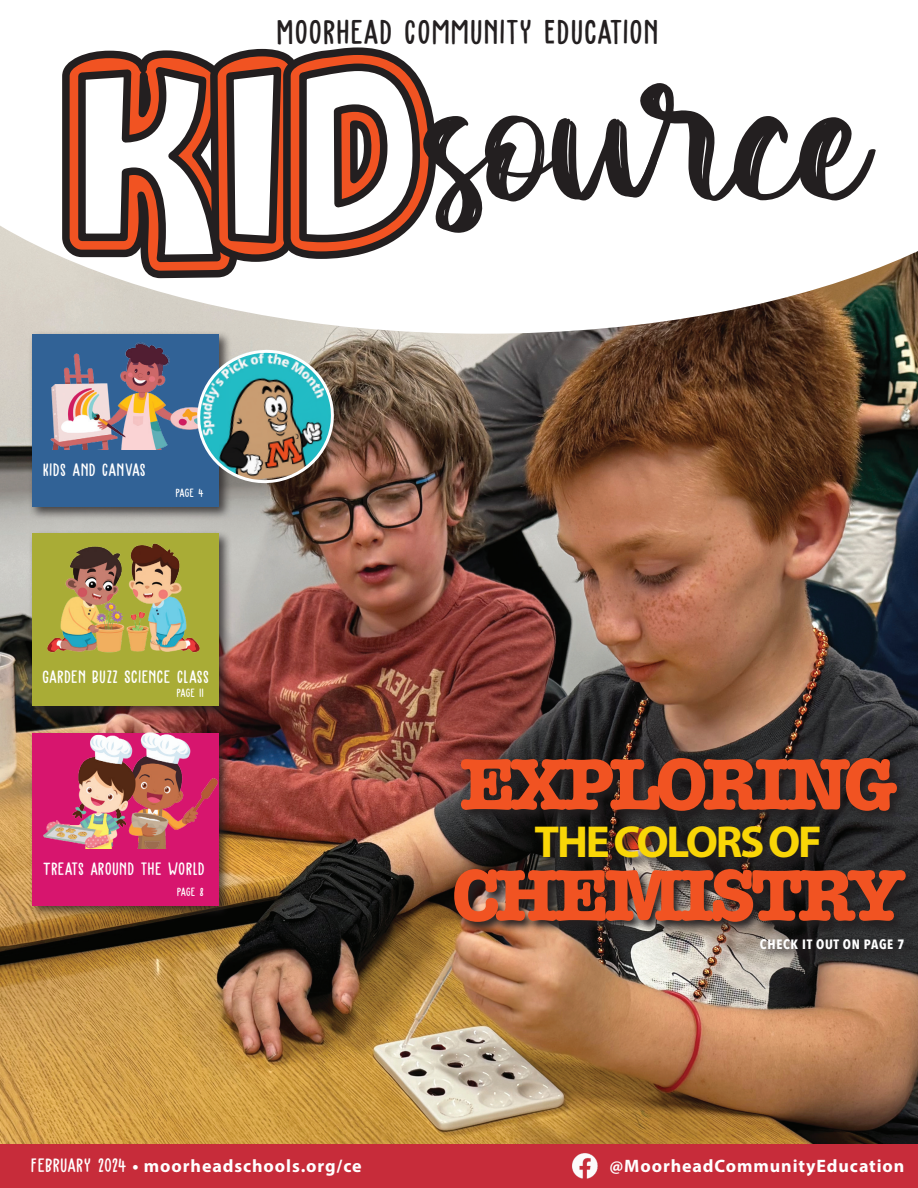
<style>
.page{position:relative;width:918px;height:1188px;background:#fff}
.page>*{position:absolute;margin:0;border:0;box-sizing:border-box;transform-origin:0 0}
.t1{font:207px "Shakies";color:#231f20}
.t2{font:700 75px "American Typewriter";letter-spacing:-.07em;color:#f15322}
.t3{font:700 45px "Myriad Pro";letter-spacing:-.05em;color:#f9d607}
.t4{font:34.5px "Bearskin";letter-spacing:.05em;color:#231f20}
.t5{font:700 18px "Myriad Pro";letter-spacing:.05em;color:#fff}
.t6{font:18px "Bearskin";letter-spacing:.035em;color:#fff}
.t7{font:700 13.5px "Avenir Next Condensed";letter-spacing:.05em;color:#fff}
.t8{font:12px "Bearskin";letter-spacing:.005em;color:#fff}
.s1{font-family:"Cheri Liney";font-size:247.5px;color:#f15322}
.s2{font-family:"Bearskin";font-weight:400;font-size:19.5px}
</style>
<div class="page">
<img style="left:0;top:334px;width:918px;height:811px">
<div style="left:0;top:1145px;width:918px;height:43px;background:#c72c3a"></div>
<svg style="left:0;top:226px;width:918px;height:108px"></svg>
<svg style="left:72px;top:226px;width:348px;height:36px"></svg>
<div style="left:451px;top:755px;width:467px;height:180px;background:#231f20;opacity:.98"></div>
<div style="left:758px;top:937px;width:157px;height:24px;background:#231f20;opacity:.98"></div>
<img style="left:572px;top:1153px;width:26px;height:26px">
<div style="left:29px;top:730px;width:203px;height:189px;background:#231f20;opacity:.75"></div>
<div style="left:32px;top:733px;width:187px;height:173px;background:#d7156e"></div>
<img style="left:43px;top:733px;width:175px;height:116px">
<div style="left:28px;top:330px;width:204px;height:190px;background:#231f20;opacity:.75"></div>
<div style="left:32px;top:334px;width:187px;height:173px;background:#316296"></div>
<img style="left:50px;top:342px;width:137px;height:108px">
<div style="left:28px;top:530px;width:204px;height:189px;background:#231f20;opacity:.75"></div>
<div style="left:32px;top:533px;width:187px;height:173px;background:#a9ac36"></div>
<img style="left:47px;top:543px;width:153px;height:110px">
<img style="left:187px;top:336px;width:158px;height:160px">
<img style="left:194px;top:346px;width:143px;height:141px">
<h3 class="t4" style="left:277px;top:11px;width:383px">MOORHEAD COMMUNITY EDUCATION</h3>
<h1 class="t1" style="left:54px;top:16px;width:814px"><span class="s1">KID</span>source</h1>
<p class="t6" style="left:43px;top:459px;width:104px">KIDS AND CANVAS</p>
<p class="t8" style="left:176px;top:486px;width:29px">PAGE 4</p>
<p class="t6" style="left:42px;top:666px;width:168px">GARDEN BUZZ SCIENCE CLASS</p>
<p class="t8" style="left:177px;top:685px;width:28px">PAGE 11</p>
<p class="t6" style="left:43px;top:858px;width:163px">TREATS AROUND THE WORLD</p>
<p class="t8" style="left:177px;top:885px;width:28px">PAGE 8</p>
<h2 class="t2" style="left:460px;top:720px;width:439px">EXPLORING</h2>
<h3 class="t3" style="left:535px;top:813px;width:289px">THE COLORS OF</h3>
<h2 class="t2" style="left:452px;top:831px;width:454px">CHEMISTRY</h2>
<p class="t7" style="left:760px;top:936px;width:146px">CHECK IT OUT ON PAGE 7</p>
<p class="t5" style="left:31px;top:1154px;width:332px"><span class="s2">FEBRUARY 2024</span> • moorheadschools.org/ce</p>
<p class="t5" style="left:609px;top:1154px;width:297px">@MoorheadCommunityEducation</p>
</div>
